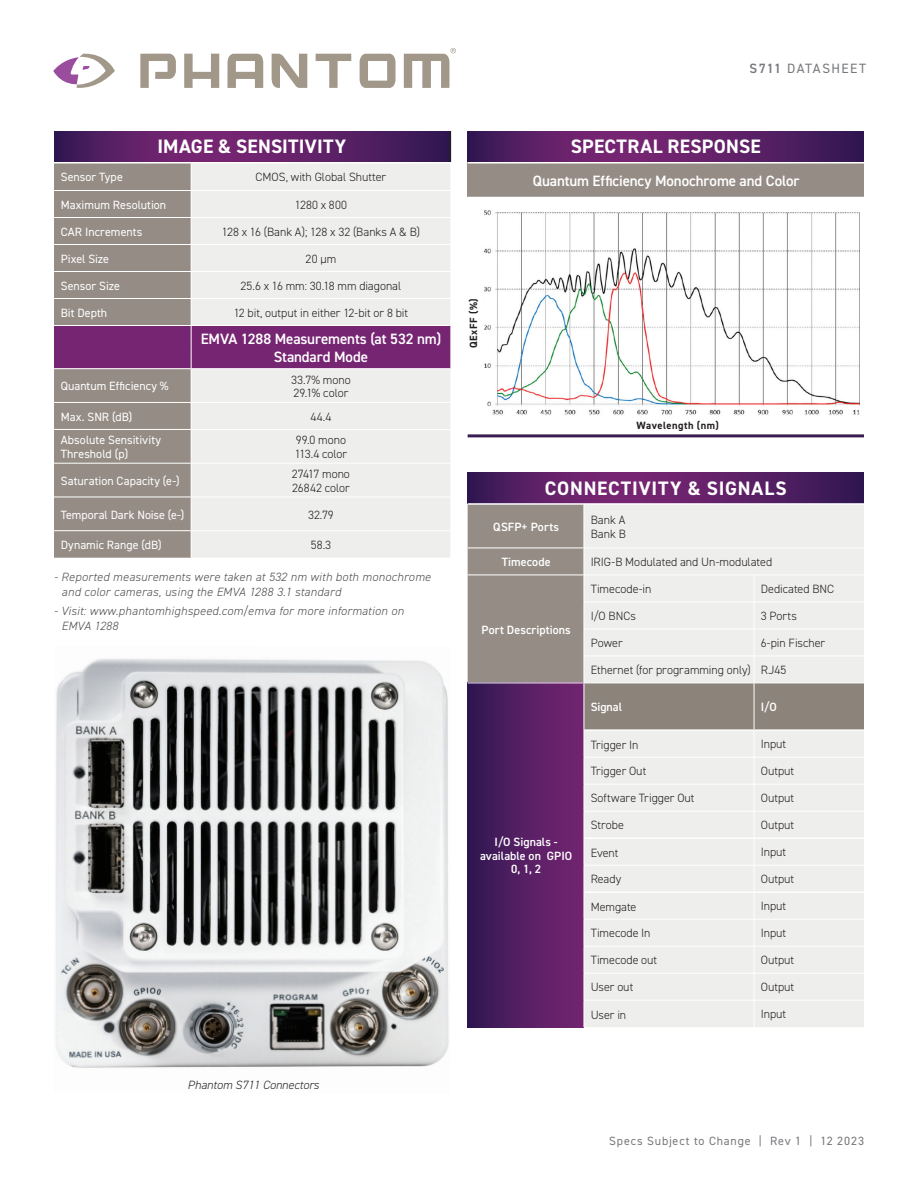
<style>
.page{position:relative;width:918px;height:1188px;background:#fff}
.page>*{position:absolute;margin:0;border:0;box-sizing:border-box;transform-origin:0 0}
.t1{font:700 19.5px "DIN2014";letter-spacing:.025em;color:#fff}
.t2{font:700 19.5px "DIN2014";letter-spacing:.045em;color:#fff}
.t3{font:600 15px/18.3px "DIN2014";letter-spacing:-.005em;color:#fff;text-align:center}
.t4{font:13.5px "DIN2014";letter-spacing:.1em;color:#76787b}
.t5{font:300 12px/13.5px "DIN2014";color:#231f20}
.t6{font:12px/13.5px "DIN2014";color:#fff}
.t7{font:italic 300 12px/15px "DIN2014";letter-spacing:.025em;color:#4b4c4d}
.t8{font:600 12px/13.5px "DIN2014";letter-spacing:.005em;color:#fff;text-align:center}
.t9{font:12px "DIN2014";letter-spacing:.07em;color:#76787b}
.t10{font:italic 300 12px "DIN2014";color:#231f20}
.t11{font:700 10.5px "DIN2014";letter-spacing:.045em;color:#231f20}
.s1{font-weight:600}
</style>
<div class="page">
<svg style="left:53px;top:53px;width:62px;height:35px"></svg>
<svg style="left:360px;top:54px;width:36px;height:34px"></svg>
<svg style="left:316px;top:54px;width:35px;height:34px"></svg>
<svg style="left:272px;top:54px;width:35px;height:34px"></svg>
<svg style="left:227px;top:54px;width:36px;height:34px"></svg>
<svg style="left:184px;top:54px;width:35px;height:34px"></svg>
<svg style="left:140px;top:54px;width:36px;height:34px"></svg>
<svg style="left:404px;top:48px;width:52px;height:40px"></svg>
<svg style="left:468px;top:131px;width:396px;height:31px;background:#5a1f65"></svg>
<div style="left:468px;top:163px;width:396px;height:34px;background:#958d85"></div>
<hr style="left:468px;top:162px;width:396px;height:2px;background:#fff">
<hr style="left:468px;top:434px;width:396px;height:3px;background:#381b50">
<svg style="left:54px;top:131px;width:396px;height:31px;background:#5a1f65"></svg>
<div style="left:54px;top:369px;width:137px;height:189px;background:#958d85"></div>
<div style="left:192px;top:369px;width:258px;height:189px;background:#eeeeec"></div>
<hr style="left:450px;top:131px;width:1px;height:31px;background:#231f20">
<hr style="left:54px;top:402px;width:137px;height:1px;background:#fff">
<hr style="left:191px;top:402px;width:259px;height:1px;background:#fff">
<hr style="left:54px;top:429px;width:137px;height:1px;background:#fff">
<hr style="left:191px;top:429px;width:259px;height:1px;background:#fff">
<hr style="left:54px;top:463px;width:137px;height:1px;background:#fff">
<hr style="left:191px;top:463px;width:259px;height:1px;background:#fff">
<hr style="left:54px;top:497px;width:137px;height:1px;background:#fff">
<hr style="left:191px;top:497px;width:259px;height:1px;background:#fff">
<hr style="left:54px;top:530px;width:137px;height:1px;background:#fff">
<hr style="left:191px;top:530px;width:259px;height:1px;background:#fff">
<svg style="left:54px;top:164px;width:396px;height:205px;background:#beabb8"></svg>
<hr style="left:191px;top:271px;width:259px;height:1px;background:#fff">
<img style="left:483px;top:210px;width:377px;height:205px">
<img style="left:55px;top:658px;width:394px;height:410px">
<svg style="left:468px;top:472px;width:396px;height:31px;background:#5a1f65"></svg>
<svg style="left:468px;top:504px;width:396px;height:523px;background:#c1b6c0"></svg>
<hr style="left:584px;top:729px;width:170px;height:2px;background:#fff">
<hr style="left:754px;top:729px;width:110px;height:2px;background:#fff">
<hr style="left:584px;top:837px;width:170px;height:2px;background:#fff">
<hr style="left:754px;top:837px;width:110px;height:2px;background:#fff">
<hr style="left:584px;top:891px;width:170px;height:2px;background:#fff">
<hr style="left:754px;top:891px;width:110px;height:2px;background:#fff">
<h1 class="t1" style="left:158px;top:134px;width:190px">IMAGE &amp; SENSITIVITY</h1>
<p class="t6" style="left:61px;top:170px;width:64px">Sensor Type</p>
<p class="t5" style="left:256px;top:171px;width:132px">CMOS, with Global Shutter</p>
<p class="t6" style="left:61px;top:198px;width:107px">Maximum Resolution</p>
<p class="t5" style="left:295px;top:198px;width:54px">1280 x 800</p>
<p class="t6" style="left:61px;top:225px;width:83px">CAR Increments</p>
<p class="t5" style="left:222px;top:225px;width:200px">128 x 16 (Bank A); 128 x 32 (Banks A &amp; B)</p>
<p class="t6" style="left:61px;top:252px;width:50px">Pixel Size</p>
<p class="t5" style="left:306px;top:252px;width:32px">20 μm</p>
<p class="t6" style="left:61px;top:279px;width:61px">Sensor Size</p>
<p class="t5" style="left:241px;top:279px;width:162px">25.6 x 16 mm: 30.18 mm diagonal</p>
<p class="t6" style="left:61px;top:306px;width:48px">Bit Depth</p>
<p class="t5" style="left:234px;top:306px;width:176px">12 bit, output in either 12-bit or 8 bit</p>
<p class="t3" style="left:201px;top:329px;width:242px">EMVA 1288 Measurements (at 532 nm)<br>Standard Mode</p>
<p class="t6" style="left:61px;top:379px;width:109px">Quantum Efficiency %</p>
<p class="t5" style="left:291px;top:373px;width:61px">33.7% mono<br>29.1% color</p>
<p class="t6" style="left:61px;top:410px;width:73px">Max. SNR (dB)</p>
<p class="t5" style="left:310px;top:410px;width:22px">44.4</p>
<p class="t6" style="left:61px;top:433px;width:102px">Absolute Sensitivity<br>Threshold (p)</p>
<p class="t5" style="left:295px;top:433px;width:54px">99.0 mono<br>113.4 color</p>
<p class="t6" style="left:61px;top:474px;width:120px">Saturation Capacity (e-)</p>
<p class="t5" style="left:292px;top:467px;width:60px">27417 mono<br>26842 color</p>
<p class="t6" style="left:61px;top:507px;width:125px">Temporal Dark Noise (e-)</p>
<p class="t5" style="left:308px;top:508px;width:27px">32.79</p>
<p class="t6" style="left:61px;top:538px;width:103px">Dynamic Range (dB)</p>
<p class="t5" style="left:311px;top:538px;width:22px">58.3</p>
<p class="t7" style="left:61px;top:569px;width:371px;text-indent:-8px">- Reported measurements were taken at 532 nm with both monochrome and color cameras, using the EMVA 1288 3.1 standard</p>
<p class="t7" style="left:61px;top:603px;width:344px;text-indent:-8px">- Visit: www.phantomhighspeed.com/emva for more information on<br>EMVA 1288</p>
<p class="t10" style="left:188px;top:1077px;width:133px">Phantom S711 Connectors</p>
<p class="t4" style="left:750px;top:60px;width:118px"><span class="s1">S711</span> DATASHEET</p>
<h1 class="t1" style="left:571px;top:134px;width:191px">SPECTRAL RESPONSE</h1>
<p class="t3" style="left:533px;top:172px;width:268px">Quantum Efficiency Monochrome and Color</p>
<p class="t11" style="left:467px;top:348px;width:51px;rotate:-90deg">QExFF (%)</p>
<p class="t11" style="left:636px;top:419px;width:84px">Wavelength (nm)</p>
<h1 class="t2" style="left:545px;top:475px;width:243px">CONNECTIVITY &amp; SIGNALS</h1>
<p class="t8" style="left:493px;top:520px;width:67px">QSFP+ Ports</p>
<p class="t5" style="left:591px;top:513px;width:37px">Bank A<br>Bank B</p>
<p class="t8" style="left:502px;top:555px;width:50px">Timecode</p>
<p class="t5" style="left:591px;top:555px;width:183px">IRIG-B Modulated and Un-modulated</p>
<p class="t8" style="left:482px;top:622px;width:91px">Port Descriptions</p>
<p class="t8" style="left:480px;top:835px;width:94px">I/O Signals - available on GPIO<br>0, 1, 2</p>
<p class="t5" style="left:591px;top:582px;width:62px">Timecode-in</p>
<p class="t5" style="left:761px;top:582px;width:75px">Dedicated BNC</p>
<p class="t5" style="left:591px;top:609px;width:47px">I/O BNCs</p>
<p class="t5" style="left:761px;top:609px;width:38px">3 Ports</p>
<p class="t5" style="left:591px;top:636px;width:33px">Power</p>
<p class="t5" style="left:761px;top:636px;width:66px">6-pin Fischer</p>
<p class="t5" style="left:591px;top:663px;width:197px">Ethernet (for programming only) RJ45</p>
<p class="t8" style="left:591px;top:700px;width:33px">Signal</p>
<p class="t8" style="left:761px;top:700px;width:17px">I/O</p>
<p class="t5" style="left:591px;top:738px;width:49px">Trigger In</p>
<p class="t5" style="left:761px;top:737px;width:27px">Input</p>
<p class="t5" style="left:591px;top:764px;width:57px">Trigger Out</p>
<p class="t5" style="left:761px;top:764px;width:35px">Output</p>
<p class="t5" style="left:591px;top:791px;width:105px">Software Trigger Out</p>
<p class="t5" style="left:761px;top:791px;width:35px">Output</p>
<p class="t5" style="left:591px;top:818px;width:35px">Strobe</p>
<p class="t5" style="left:761px;top:818px;width:35px">Output</p>
<p class="t5" style="left:591px;top:846px;width:29px">Event</p>
<p class="t5" style="left:761px;top:845px;width:27px">Input</p>
<p class="t5" style="left:591px;top:872px;width:32px">Ready</p>
<p class="t5" style="left:761px;top:872px;width:35px">Output</p>
<p class="t5" style="left:591px;top:900px;width:47px">Memgate</p>
<p class="t5" style="left:761px;top:899px;width:27px">Input</p>
<p class="t5" style="left:591px;top:926px;width:61px">Timecode In</p>
<p class="t5" style="left:761px;top:926px;width:27px">Input</p>
<p class="t5" style="left:591px;top:953px;width:68px">Timecode out</p>
<p class="t5" style="left:761px;top:953px;width:35px">Output</p>
<p class="t5" style="left:591px;top:980px;width:44px">User out</p>
<p class="t5" style="left:761px;top:980px;width:35px">Output</p>
<p class="t5" style="left:591px;top:1008px;width:37px">User in</p>
<p class="t5" style="left:761px;top:1007px;width:27px">Input</p>
<p class="t9" style="left:609px;top:1134px;width:256px">Specs Subject to Change | Rev 1 | 12 2023</p>
</div>
